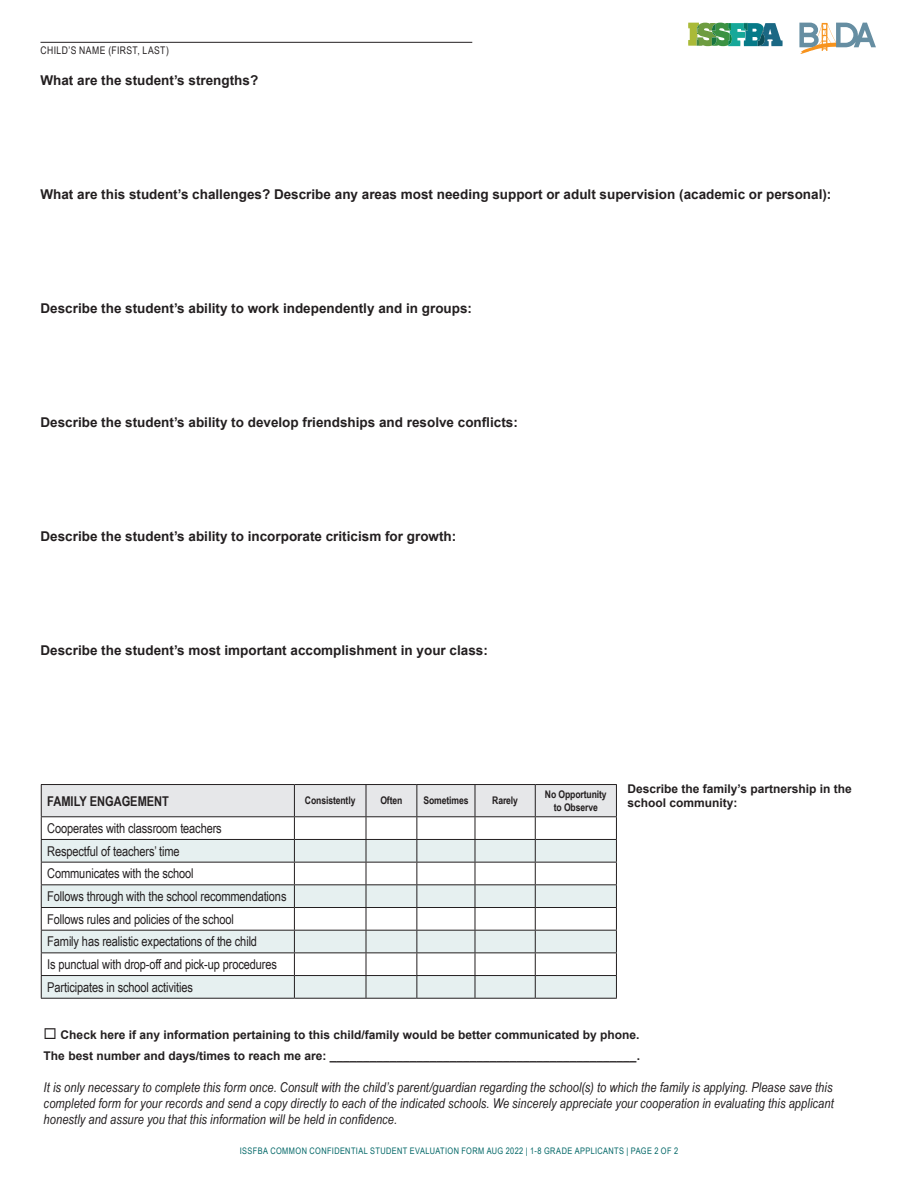
<style>
.page{position:relative;width:918px;height:1188px;background:#fff}
.page>*{position:absolute;margin:0;border:0;box-sizing:border-box;transform-origin:0 0}
.t1{font:700 13.5px "Arial";color:#231f20}
.t2{font:italic 13.5px/16.2px "Arial Narrow";letter-spacing:.005em;color:#231f20;text-align:justify}
.t3{font:13.5px/22.6px "Arial Narrow";letter-spacing:-.01em;color:#231f20}
.t4{font:700 13.5px "Arial Narrow";color:#231f20}
.t5{font:700 12px/14.4px "Arial";color:#231f20}
.t6{font:700 10.5px/12.6px "Arial Narrow";letter-spacing:-.01em;color:#231f20;text-align:center}
.Type_with_Form_Line{font:10.5px "Arial Narrow";letter-spacing:.04em;color:#231f20}
.Type_with_Form_Line-2{font:9px "Arial Narrow";letter-spacing:.045em;color:#066}
</style>
<div class="page">
<hr style="left:40px;top:42px;width:432px;height:1px;background:#231f20">
<hr style="left:41px;top:784px;width:253px;height:1px;background:#231f20">
<hr style="left:294px;top:784px;width:72px;height:1px;background:#231f20">
<hr style="left:366px;top:784px;width:51px;height:1px;background:#231f20">
<hr style="left:417px;top:784px;width:58px;height:1px;background:#231f20">
<hr style="left:475px;top:784px;width:60px;height:1px;background:#231f20">
<hr style="left:535px;top:784px;width:82px;height:1px;background:#231f20">
<hr style="left:41px;top:998px;width:253px;height:1px;background:#231f20">
<hr style="left:294px;top:998px;width:72px;height:1px;background:#231f20">
<hr style="left:366px;top:998px;width:51px;height:1px;background:#231f20">
<hr style="left:417px;top:998px;width:58px;height:1px;background:#231f20">
<hr style="left:475px;top:998px;width:60px;height:1px;background:#231f20">
<svg style="left:41px;top:785px;width:576px;height:213px"></svg>
<hr style="left:535px;top:998px;width:82px;height:1px;background:#231f20">
<svg style="left:688px;top:23px;width:95px;height:24px;background:#5da284"></svg>
<svg style="left:799px;top:23px;width:77px;height:31px"></svg>
<p class="Type_with_Form_Line" style="left:40px;top:43px;width:130px">CHILD’S NAME (FIRST, LAST)</p>
<p class="t1" style="left:40px;top:71px;width:219px">What are the student’s strengths?</p>
<p class="t1" style="left:40px;top:185px;width:792px">What are this student’s challenges? Describe any areas most needing support or adult supervision (academic or personal):</p>
<p class="t1" style="left:40px;top:299px;width:433px">Describe the student’s ability to work independently and in groups:</p>
<p class="t1" style="left:40px;top:413px;width:479px">Describe the student’s ability to develop friendships and resolve conflicts:</p>
<p class="t1" style="left:40px;top:527px;width:417px">Describe the student’s ability to incorporate criticism for growth:</p>
<p class="t1" style="left:40px;top:641px;width:449px">Describe the student’s most important accomplishment in your class:</p>
<p class="t4" style="left:47px;top:791px;width:123px">FAMILY ENGAGEMENT</p>
<p class="t6" style="left:305px;top:794px;width:52px">Consistently</p>
<p class="t6" style="left:380px;top:794px;width:24px">Often</p>
<p class="t6" style="left:423px;top:794px;width:47px">Sometimes</p>
<p class="t6" style="left:492px;top:794px;width:27px">Rarely</p>
<p class="t6" style="left:545px;top:788px;width:63px">No Opportunity to Observe</p>
<p class="t3" style="left:47px;top:816px;width:241px">Cooperates with classroom teachers<br>Respectful of teachers’ time<br>Communicates with the school<br>Follows through with the school recommendations Follows rules and policies of the school<br>Family has realistic expectations of the child<br>Is punctual with drop-off and pick-up procedures Participates in school activities</p>
<p class="t5" style="left:627px;top:782px;width:226px">Describe the family’s partnership in the school community:</p>
<p class="t5" style="left:44px;top:1024px;width:598px;line-height:21px">◻ Check here if any information pertaining to this child/family would be better communicated by phone.<br>The best number and days/times to reach me are: ______________________________________________.</p>
<p class="t2" style="left:44px;top:1079px;width:792px">It is only necessary to complete this form once. Consult with the child’s parent/guardian regarding the school(s) to which the family is applying. Please save this completed form for your records and send a copy directly to each of the indicated schools. We sincerely appreciate your cooperation in evaluating this applicant honestly and assure you that this information will be held in confidence.</p>
<p class="Type_with_Form_Line-2" style="left:240px;top:1144px;width:440px">ISSFBA COMMON CONFIDENTIAL STUDENT EVALUATION FORM AUG 2022 | 1-8 GRADE APPLICANTS | PAGE 2 OF 2</p>
</div>
